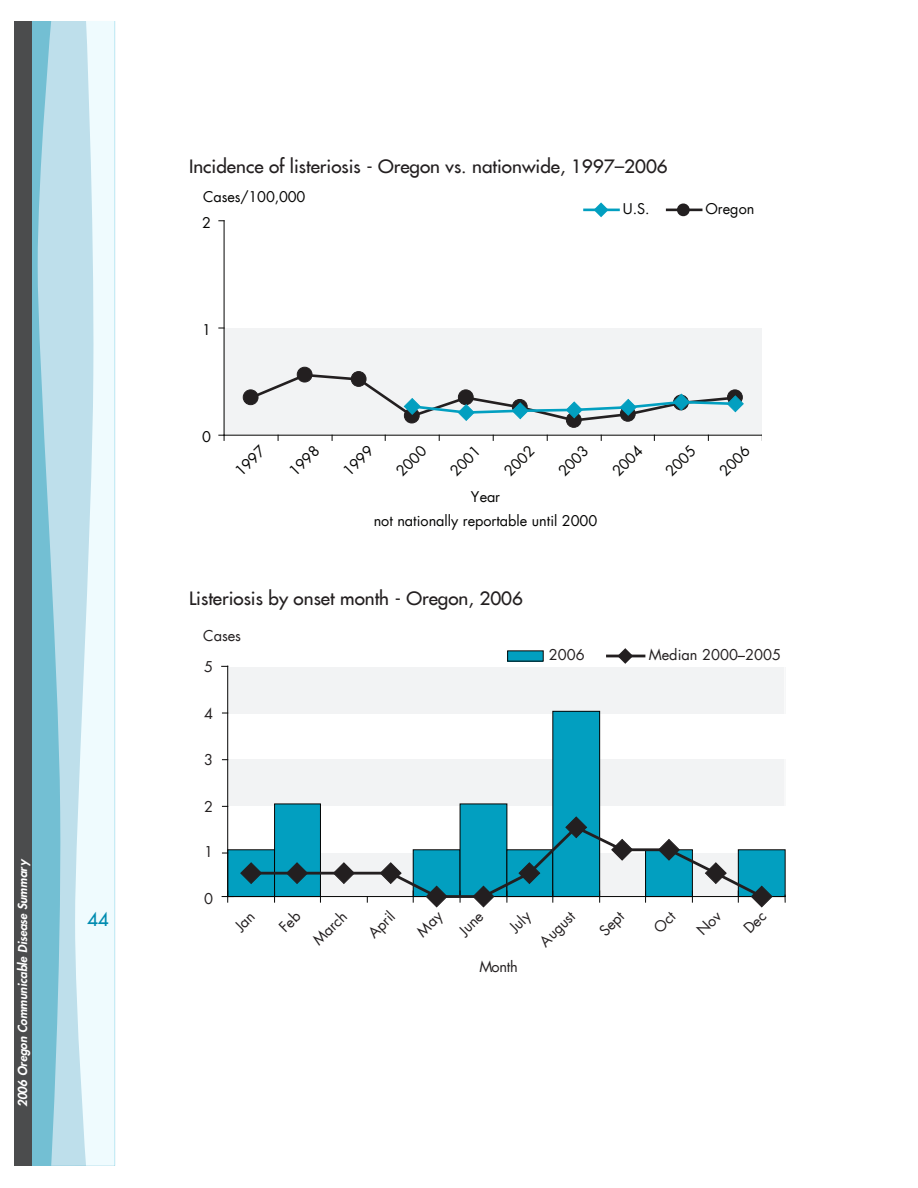
<style>
.page{position:relative;width:918px;height:1188px;background:#fff}
.page>*{position:absolute;margin:0;border:0;box-sizing:border-box;transform-origin:0 0}
.table_title{font:18px "Futura LT";color:#231f20;scale:1.05 1}
.t1{font:18px "Futura LT";color:#008bb0;scale:1.05 1}
.t2{font:14.55px/31.3px "Futura LT";color:#231f20}
.t3{font:14.4px "Futura LT";color:#050504}
.t4{font:italic 800 12px "Futura LT";letter-spacing:-.005em;color:#fff}
</style>
<div class="page">
<div style="left:22px;top:21px;width:93px;height:1145px;background:#73bfd3"></div>
<svg style="left:38px;top:21px;width:37px;height:1145px;fill:#bedfeb"></svg>
<svg style="left:75px;top:21px;width:40px;height:1145px;background:#e1f3f8"></svg>
<div style="left:15px;top:21px;width:17px;height:1145px;background:#4b4c4d"></div>
<div style="left:224px;top:328px;width:538px;height:107px;background:#f2f3f4"></div>
<hr style="left:224px;top:221px;width:1px;height:214px;background:#050504">
<hr style="left:224px;top:435px;width:538px;height:1px;background:#050504">
<svg style="left:219px;top:435px;width:6px;height:5px"></svg>
<div style="left:243px;top:390px;width:15px;height:15px;background:#231f20;border-radius:50%"></div>
<div style="left:243px;top:389px;width:15px;height:16px;border:1px solid #231f20;border-radius:50%"></div>
<div style="left:297px;top:367px;width:15px;height:15px;background:#231f20;border-radius:50%"></div>
<div style="left:297px;top:367px;width:15px;height:15px;border:1px solid #231f20;border-radius:50%"></div>
<div style="left:351px;top:371px;width:15px;height:16px;border:1px solid #231f20;border-radius:50%"></div>
<div style="left:566px;top:413px;width:15px;height:14px;background:#231f20;border-radius:50%"></div>
<div style="left:566px;top:412px;width:16px;height:16px;border:1px solid #231f20;border-radius:50%"></div>
<hr style="left:667px;top:209px;width:34px;height:2px;background:#231f20">
<div style="left:679px;top:205px;width:9px;height:10px;background:#231f20;border-radius:50%"></div>
<div style="left:677px;top:204px;width:13px;height:12px;border:3px solid #231f20;border-radius:50%"></div>
<hr style="left:585px;top:209px;width:34px;height:2px;background:#029fc0">
<svg style="left:248px;top:372px;width:496px;height:52px"></svg>
<svg style="left:591px;top:202px;width:20px;height:16px"></svg>
<div style="left:228px;top:853px;width:557px;height:44px;background:#f2f3f4"></div>
<div style="left:228px;top:759px;width:557px;height:47px;background:#f2f3f4"></div>
<div style="left:228px;top:667px;width:557px;height:46px;background:#f2f3f4"></div>
<hr style="left:784px;top:665px;width:2px;height:232px;background:#fff">
<div style="left:228px;top:850px;width:47px;height:47px;background:#029fc0"></div>
<div style="left:275px;top:804px;width:45px;height:93px;background:#029fc0"></div>
<div style="left:274px;top:803px;width:47px;height:94px;border:1px solid #050504"></div>
<div style="left:413px;top:850px;width:47px;height:47px;background:#029fc0"></div>
<div style="left:413px;top:849px;width:48px;height:48px;border:1px solid #050504"></div>
<div style="left:460px;top:804px;width:47px;height:93px;background:#029fc0"></div>
<div style="left:553px;top:711px;width:47px;height:186px;background:#029fc0"></div>
<div style="left:552px;top:711px;width:48px;height:186px;border:1px solid #050504"></div>
<div style="left:646px;top:850px;width:46px;height:47px;background:#029fc0"></div>
<div style="left:645px;top:849px;width:48px;height:48px;border:1px solid #050504"></div>
<div style="left:738px;top:850px;width:47px;height:47px;background:#029fc0"></div>
<hr style="left:227px;top:666px;width:1px;height:231px;background:#050504">
<hr style="left:228px;top:896px;width:557px;height:1px;background:#050504">
<svg style="left:222px;top:891px;width:11px;height:11px"></svg>
<hr style="left:251px;top:872px;width:46px;height:3px;background:#231f20">
<hr style="left:297px;top:872px;width:47px;height:3px;background:#231f20">
<hr style="left:344px;top:872px;width:47px;height:3px;background:#231f20">
<hr style="left:437px;top:895px;width:46px;height:3px;background:#231f20">
<hr style="left:622px;top:848px;width:47px;height:3px;background:#231f20">
<svg style="left:240px;top:862px;width:23px;height:22px"></svg>
<svg style="left:285px;top:862px;width:24px;height:22px"></svg>
<svg style="left:332px;top:862px;width:24px;height:22px"></svg>
<svg style="left:472px;top:816px;width:162px;height:92px"></svg>
<div style="left:508px;top:651px;width:35px;height:10px;background:#029fc0"></div>
<hr style="left:607px;top:655px;width:37px;height:2px;background:#231f20">
<svg style="left:615px;top:648px;width:20px;height:16px"></svg>
<svg style="left:379px;top:862px;width:69px;height:46px"></svg>
<svg style="left:653px;top:839px;width:120px;height:69px"></svg>
<p class="t4" style="left:15px;top:1107px;width:249px;rotate:-90deg">2006 Oregon Communicable Disease Summary</p>
<p class="t1" style="left:87px;top:908px;width:22px">44</p>
<p class="table_title" style="left:189px;top:154px;width:458px">Incidence of listeriosis - Oregon vs. nationwide, 1997–2006</p>
<p class="t3" style="left:203px;top:187px;width:104px">Cases/100,000</p>
<p class="t3" style="left:202px;top:213px;width:10px">2</p>
<p class="t3" style="left:202px;top:321px;width:10px">1</p>
<p class="t3" style="left:623px;top:200px;width:28px">U.S.</p>
<p class="t3" style="left:706px;top:200px;width:50px">Oregon</p>
<p class="t3" style="left:202px;top:428px;width:10px">0</p>
<p class="t3" style="left:231px;top:467px;width:37px;rotate:-45deg">1997</p>
<p class="t3" style="left:285px;top:467px;width:37px;rotate:-45deg">1998</p>
<p class="t3" style="left:339px;top:467px;width:37px;rotate:-45deg">1999</p>
<p class="t3" style="left:392px;top:467px;width:37px;rotate:-45deg">2000</p>
<p class="t3" style="left:446px;top:467px;width:37px;rotate:-45deg">2001</p>
<p class="t3" style="left:500px;top:467px;width:37px;rotate:-45deg">2002</p>
<p class="t3" style="left:554px;top:467px;width:37px;rotate:-45deg">2003</p>
<p class="t3" style="left:608px;top:467px;width:37px;rotate:-45deg">2004</p>
<p class="t3" style="left:662px;top:467px;width:37px;rotate:-45deg">2005</p>
<p class="t3" style="left:716px;top:467px;width:37px;rotate:-45deg">2006</p>
<p class="t3" style="left:471px;top:488px;width:31px">Year</p>
<p class="t3" style="left:374px;top:511px;width:225px">not nationally reportable until 2000</p>
<p class="table_title" style="left:189px;top:586px;width:320px">Listeriosis by onset month - Oregon, 2006</p>
<p class="t2" style="left:203px;top:620px;width:39px">Cases</p>
<p class="t2" style="left:204px;top:651px;width:10px">5</p>
<p class="t2" style="left:204px;top:698px;width:10px">4</p>
<p class="t2" style="left:204px;top:744px;width:10px">3</p>
<p class="t2" style="left:204px;top:791px;width:10px">2</p>
<p class="t2" style="left:204px;top:837px;width:10px">1</p>
<p class="t2" style="left:204px;top:883px;width:10px">0</p>
<p class="t2" style="left:549px;top:639px;width:37px">2006</p>
<p class="t2" style="left:649px;top:639px;width:134px">Median 2000–2005</p>
<p class="t2" style="left:304px;top:931px;width:42px;rotate:-45deg">March</p>
<p class="t2" style="left:360px;top:924px;width:32px;rotate:-45deg">April</p>
<p class="t2" style="left:451px;top:922px;width:29px;rotate:-45deg">June</p>
<p class="t2" style="left:509px;top:911px;width:44px;text-indent:-11px;rotate:-45deg">July<br>August</p>
<p class="t2" style="left:591px;top:922px;width:29px;rotate:-45deg">Sept</p>
<p class="t2" style="left:479px;top:951px;width:40px">Month</p>
</div>
